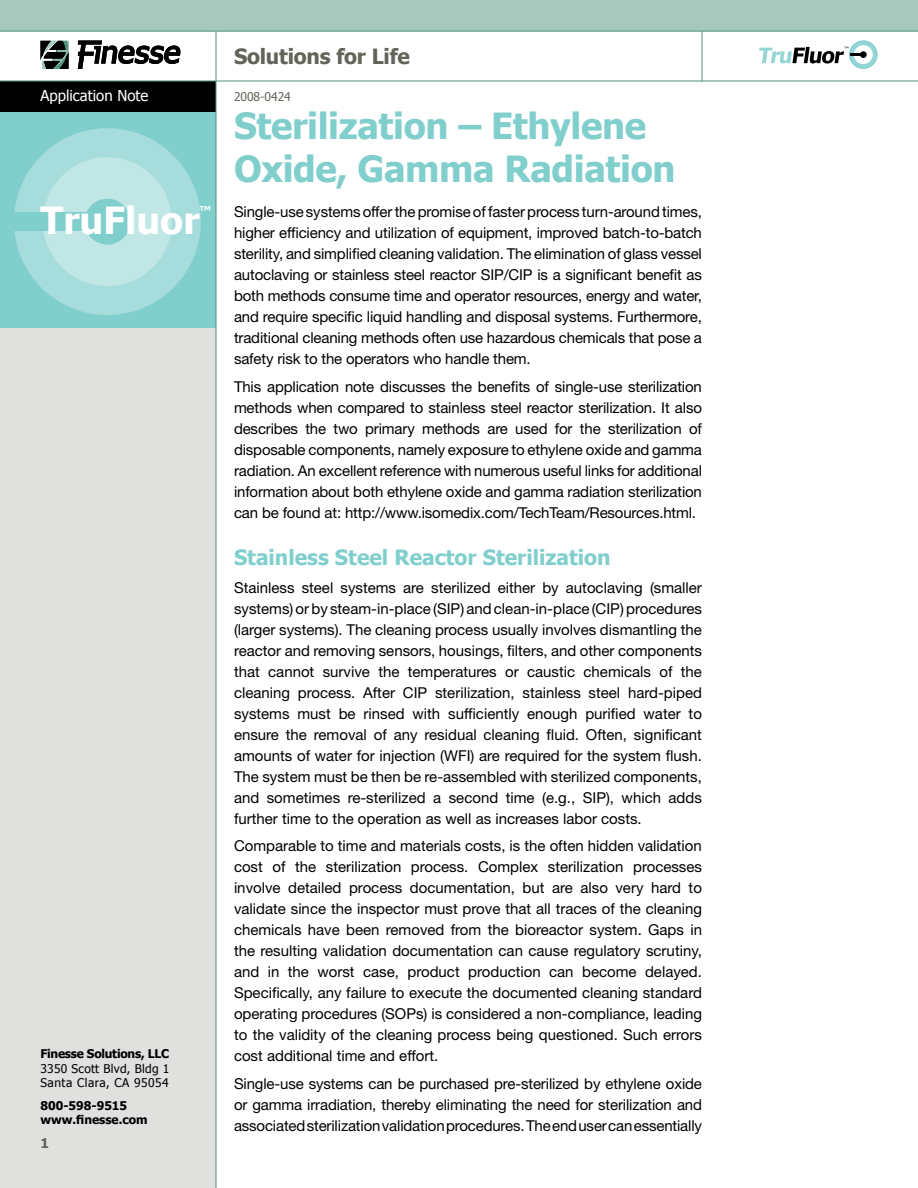
<style>
.page{position:relative;width:918px;height:1188px;background:#fff}
.page>*{position:absolute;margin:0;border:0;box-sizing:border-box;transform-origin:0 0}
.t1{font:700 37.35px "Tahoma";color:#fff}
.t2{font:700 36px/43.2px "Tahoma";letter-spacing:-.01em;color:#80cfcd}
.t3{font:700 21px "Tahoma";color:#80cfcd}
.t4{font:700 21px "Tahoma";letter-spacing:-.01em;color:#636359}
.t5{font:15px/21px "Helvetica Neue LT Std";letter-spacing:-.01em;color:#000;text-align:justify}
.t6{font:15px "Tahoma";color:#fff}
.t7{font:700 13.5px "Tahoma";color:#636359}
.t8{font:700 13.5px "Tahoma";color:#fff}
.t9{font:12px/14.4px "Tahoma";letter-spacing:.025em;color:#000}
.t10{font:700 12px/14.4px "Tahoma";color:#000}
.t11{font:700 12px "Tahoma";letter-spacing:-.02em;color:#000}
.t12{font:12px "Tahoma";color:#636359}
</style>
<div class="page">
<div style="left:0;top:112px;width:216px;height:1076px;background:#e0e0de"></div>
<div style="left:0;top:0;width:918px;height:31px;background:#a6c8bd"></div>
<hr style="left:0;top:31px;width:918px;height:1px;background:#4d917b">
<div style="left:0;top:81px;width:216px;height:31px;background:#000"></div>
<hr style="left:0;top:81px;width:918px;height:1px;background:#4d917b">
<svg style="left:40px;top:41px;width:29px;height:28px"></svg>
<svg style="left:78px;top:40px;width:102px;height:29px"></svg>
<hr style="left:702px;top:31px;width:1px;height:50px;background:#4d917b">
<div style="left:850px;top:41px;width:27px;height:27px;background:#93d6d5;border-radius:50%"></div>
<div style="left:854px;top:45px;width:19px;height:19px;background:#fff;border-radius:50%"></div>
<svg style="left:759px;top:47px;width:103px;height:17px"></svg>
<div style="left:849px;top:40px;width:28px;height:29px;border:1px solid #80cfcd;border-radius:50%"></div>
<div style="left:860px;top:51px;width:7px;height:7px;background:#000;border-radius:50%"></div>
<div style="left:0;top:112px;width:216px;height:216px;background:#80cfcd"></div>
<div style="left:13px;top:127px;width:189px;height:189px;background:#a6dddc;border-radius:50%"></div>
<div style="left:43px;top:157px;width:129px;height:129px;background:#c0e7e6;border-radius:50%"></div>
<div style="left:13px;top:213px;width:88px;height:18px;background:#80cfcd"></div>
<div style="left:84px;top:199px;width:46px;height:46px;background:#80cfcd;border-radius:50%"></div>
<hr style="left:216px;top:32px;width:1px;height:1156px;background:#4d917b">
<p class="t6" style="left:40px;top:86px;width:109px">Application Note</p>
<h1 class="t1" style="left:40px;top:194px;width:161px">TruFluor</h1>
<p class="t8" style="left:200px;top:202px;width:13px">™</p>
<p class="t11" style="left:40px;top:1046px;width:130px">Finesse Solutions, LLC</p>
<p class="t9" style="left:40px;top:1061px;width:130px">3350 Scott Blvd, Bldg 1<br>Santa Clara, CA 95054</p>
<p class="t10" style="left:40px;top:1098px;width:109px">800-598-9515 www.finesse.com</p>
<p class="t7" style="left:40px;top:1134px;width:10px">1</p>
<h3 class="t4" style="left:234px;top:41px;width:177px">Solutions for Life</h3>
<p class="t12" style="left:234px;top:89px;width:58px">2008-0424</p>
<h2 class="t2" style="left:234px;top:102px;width:443px">Sterilization – Ethylene<br>Oxide, Gamma Radiation</h2>
<p class="t5" style="left:234px;top:201px;width:470px">Single-use systems offer the promise of faster process turn-around times, higher efficiency and utilization of equipment, improved batch-to-batch sterility, and simplified cleaning validation. The elimination of glass vessel autoclaving or stainless steel reactor SIP/CIP is a significant benefit as both methods consume time and operator resources, energy and water, and require specific liquid handling and disposal systems. Furthermore, traditional cleaning methods often use hazardous chemicals that pose a safety risk to the operators who handle them.</p>
<p class="t5" style="left:234px;top:376px;width:470px">This application note discusses the benefits of single-use sterilization methods when compared to stainless steel reactor sterilization. It also describes the two primary methods are used for the sterilization of disposable components, namely exposure to ethylene oxide and gamma radiation. An excellent reference with numerous useful links for additional information about both ethylene oxide and gamma radiation sterilization can be found at: http://www.isomedix.com/TechTeam/Resources.html.</p>
<h3 class="t3" style="left:234px;top:543px;width:378px">Stainless Steel Reactor Sterilization</h3>
<p class="t5" style="left:234px;top:577px;width:470px">Stainless steel systems are sterilized either by autoclaving (smaller systems) or by steam-in-place (SIP) and clean-in-place (CIP) procedures (larger systems). The cleaning process usually involves dismantling the reactor and removing sensors, housings, filters, and other components that cannot survive the temperatures or caustic chemicals of the cleaning process. After CIP sterilization, stainless steel hard-piped systems must be rinsed with sufficiently enough purified water to ensure the removal of any residual cleaning fluid. Often, significant amounts of water for injection (WFI) are required for the system flush.<br>The system must be then be re-assembled with sterilized components, and sometimes re-sterilized a second time (e.g., SIP), which adds further time to the operation as well as increases labor costs.</p>
<p class="t5" style="left:234px;top:835px;width:470px">Comparable to time and materials costs, is the often hidden validation cost of the sterilization process. Complex sterilization processes involve detailed process documentation, but are also very hard to validate since the inspector must prove that all traces of the cleaning chemicals have been removed from the bioreactor system. Gaps in the resulting validation documentation can cause regulatory scrutiny, and in the worst case, product production can become delayed.<br>Specifically, any failure to execute the documented cleaning standard operating procedures (SOPs) is considered a non-compliance, leading to the validity of the cleaning process being questioned. Such errors cost additional time and effort.</p>
<p class="t5" style="left:234px;top:1073px;width:470px">Single-use systems can be purchased pre-sterilized by ethylene oxide or gamma irradiation, thereby eliminating the need for sterilization and associated sterilization validation procedures. The end user can essentially</p>
</div>
